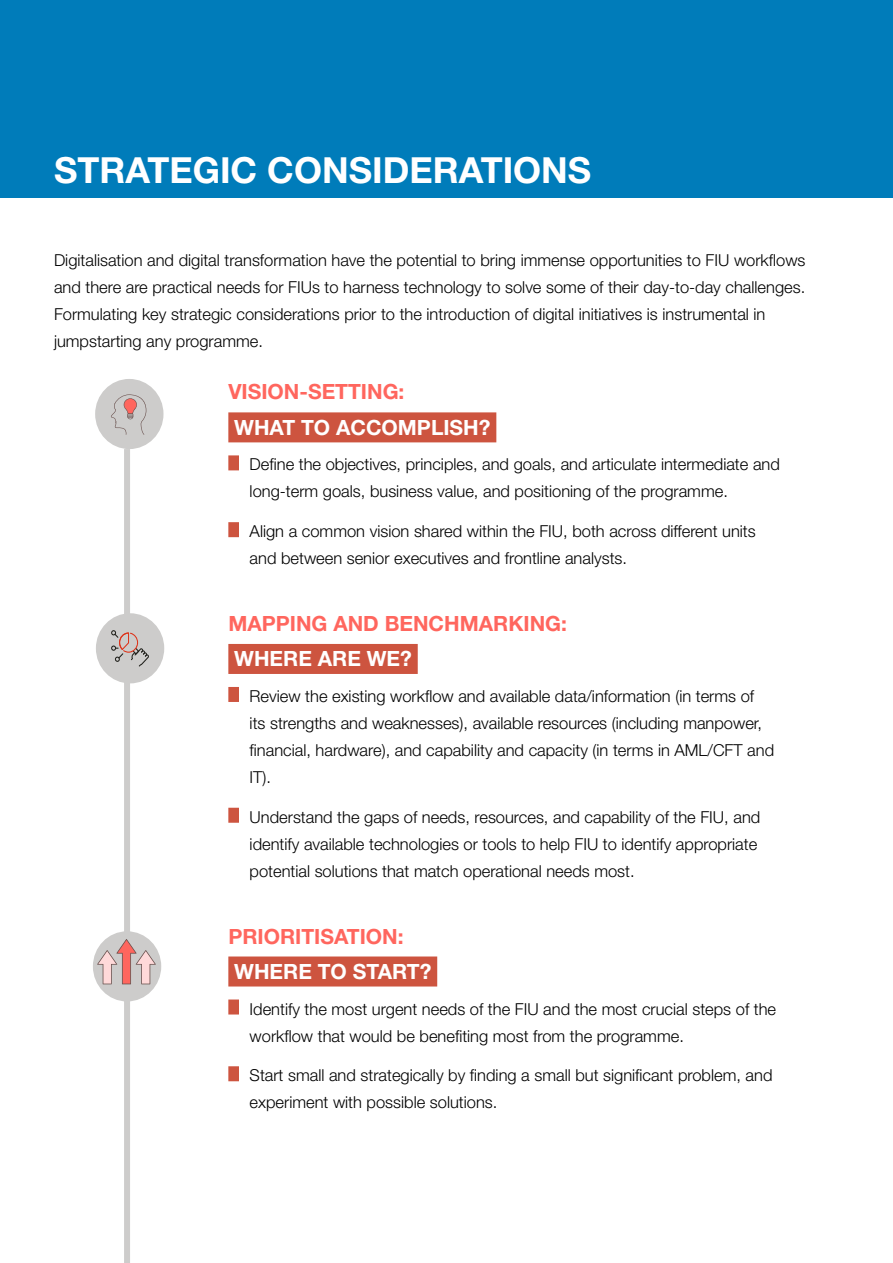
<style>
.page{position:relative;width:893px;height:1263px;background:#fff}
.page>*{position:absolute;margin:0;border:0;box-sizing:border-box;transform-origin:0 0}
.t1{font:700 36px "Helvetica Neue LT Std";color:#fff}
.t2{font:700 21px "Helvetica Neue LT Std";color:#ff665e}
.t3{font:700 21px "Helvetica Neue LT Std";color:#fff}
.t4{font:300 16.5px/27px "Helvetica Neue LT Std";color:#000}
</style>
<div class="page">
<div style="left:124px;top:449px;width:6px;height:814px;background:#cdcccb"></div>
<div style="left:95px;top:379px;width:68px;height:70px;background:#cdcccb;border-radius:50%"></div>
<svg style="left:111px;top:394px;width:35px;height:41px"></svg>
<div style="left:96px;top:613px;width:68px;height:70px;background:#cdcccb;border-radius:50%"></div>
<svg style="left:111px;top:630px;width:38px;height:36px"></svg>
<div style="left:93px;top:931px;width:68px;height:70px;background:#cdcccb;border-radius:50%"></div>
<svg style="left:97px;top:939px;width:59px;height:45px"></svg>
<div style="left:0;top:0;width:893px;height:197px;background:#007cba"></div>
<div style="left:228px;top:412px;width:268px;height:30px;background:#cd543f"></div>
<div style="left:228px;top:455px;width:11px;height:15px;background:#cd543f"></div>
<div style="left:228px;top:522px;width:11px;height:15px;background:#cd543f"></div>
<div style="left:228px;top:644px;width:190px;height:30px;background:#cd543f"></div>
<div style="left:228px;top:687px;width:11px;height:15px;background:#cd543f"></div>
<div style="left:228px;top:808px;width:11px;height:15px;background:#cd543f"></div>
<div style="left:228px;top:956px;width:209px;height:30px;background:#cd543f"></div>
<div style="left:228px;top:999px;width:11px;height:15px;background:#cd543f"></div>
<div style="left:228px;top:1066px;width:11px;height:15px;background:#cd543f"></div>
<h1 class="t1" style="left:54px;top:148px;width:539px">STRATEGIC CONSIDERATIONS</h1>
<p class="t4" style="left:54px;top:246px;width:753px">Digitalisation and digital transformation have the potential to bring immense opportunities to FIU workflows and there are practical needs for FIUs to harness technology to solve some of their day-to-day challenges.<br>Formulating key strategic considerations prior to the introduction of digital initiatives is instrumental in jumpstarting any programme.</p>
<p class="t2" style="left:228px;top:379px;width:178px">VISION-SETTING:</p>
<p class="t3" style="left:234px;top:414px;width:258px">WHAT TO ACCOMPLISH?</p>
<p class="t4" style="left:250px;top:451px;width:532px">Define the objectives, principles, and goals, and articulate intermediate and long-term goals, business value, and positioning of the programme.</p>
<p class="t4" style="left:250px;top:517px;width:508px">Align a common vision shared within the FIU, both across different units and between senior executives and frontline analysts.</p>
<p class="t2" style="left:228px;top:610px;width:340px">MAPPING AND BENCHMARKING:</p>
<p class="t3" style="left:234px;top:646px;width:179px">WHERE ARE WE?</p>
<p class="t4" style="left:250px;top:682px;width:526px">Review the existing workflow and available data/information (in terms of its strengths and weaknesses), available resources (including manpower, financial, hardware), and capability and capacity (in terms in AML/CFT and IT).</p>
<p class="t4" style="left:250px;top:803px;width:512px">Understand the gaps of needs, resources, and capability of the FIU, and identify available technologies or tools to help FIU to identify appropriate potential solutions that match operational needs most.</p>
<p class="t2" style="left:228px;top:923px;width:177px">PRIORITISATION:</p>
<p class="t3" style="left:234px;top:958px;width:199px">WHERE TO START?</p>
<p class="t4" style="left:250px;top:995px;width:528px">Identify the most urgent needs of the FIU and the most crucial steps of the workflow that would be benefiting most from the programme.</p>
<p class="t4" style="left:250px;top:1061px;width:524px">Start small and strategically by finding a small but significant problem, and experiment with possible solutions.</p>
</div>
